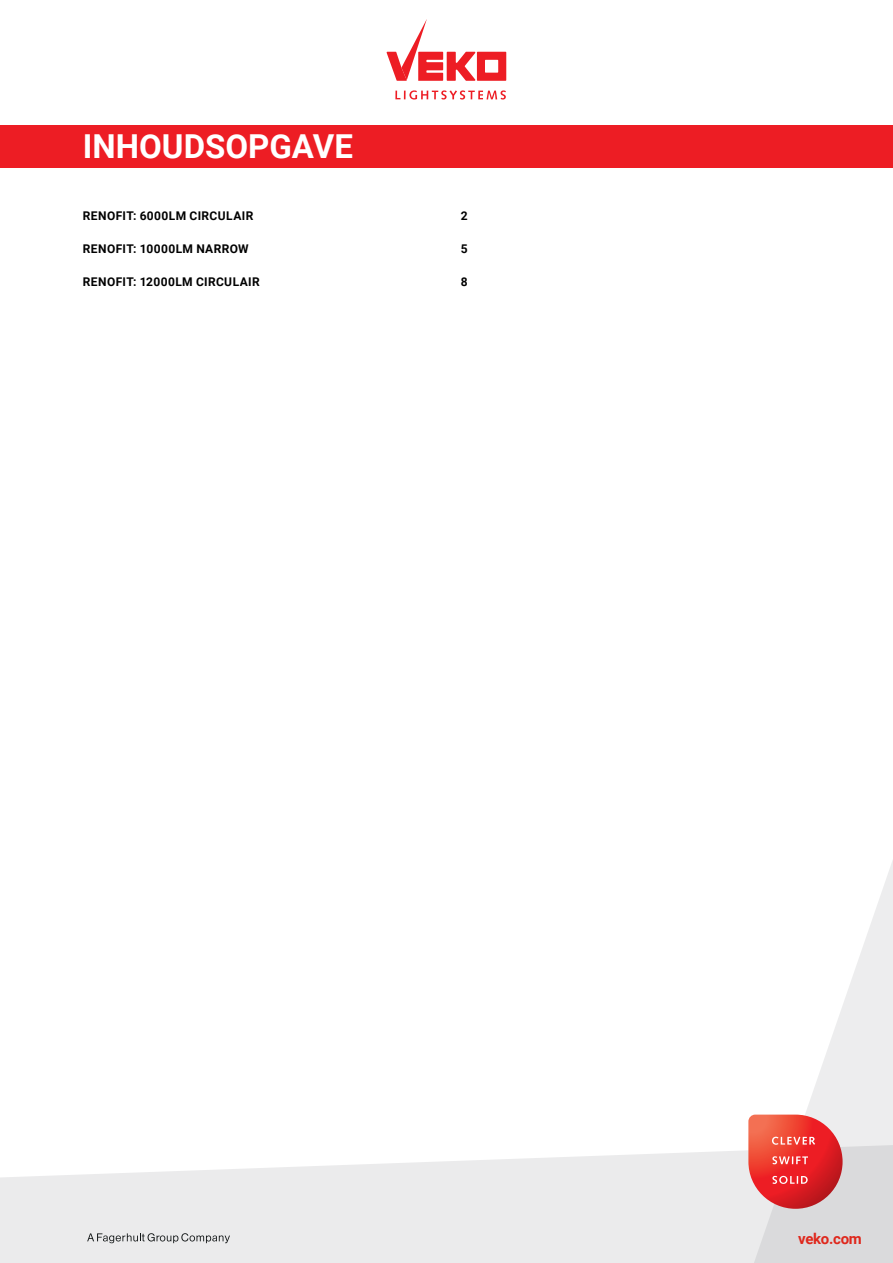
<style>
.page{position:relative;width:893px;height:1263px;background:#fff}
.page>*{position:absolute;margin:0;border:0;box-sizing:border-box;transform-origin:0 0}
.t1{font:700 33px "Roboto";color:#fff}
.t2{font:700 15px "Roboto";letter-spacing:-.02em;color:#df271c}
.t3{font:700 12px "Roboto";letter-spacing:.03em;color:#000101}
</style>
<div class="page">
<svg style="left:0;top:1150px;width:748px;height:113px;background:#ededee"></svg>
<svg style="left:748px;top:860px;width:145px;height:403px"></svg>
<svg style="left:395px;top:90px;width:111px;height:10px"></svg>
<svg style="left:386px;top:19px;width:120px;height:62px"></svg>
<svg style="left:748px;top:1114px;width:94px;height:95px;background:#e65653"></svg>
<svg style="left:87px;top:1233px;width:143px;height:10px"></svg>
<div style="left:0;top:125px;width:893px;height:43px;background:#ed1d24"></div>
<h1 class="t1" style="left:83px;top:123px;width:272px">INHOUDSOPGAVE</h1>
<p class="t3" style="left:83px;top:207px;width:172px">RENOFIT: 6000LM CIRCULAIR</p>
<p class="t3" style="left:461px;top:207px;width:8px">2</p>
<p class="t3" style="left:83px;top:240px;width:167px">RENOFIT: 10000LM NARROW</p>
<p class="t3" style="left:461px;top:240px;width:8px">5</p>
<p class="t3" style="left:83px;top:273px;width:178px">RENOFIT: 12000LM CIRCULAIR</p>
<p class="t3" style="left:461px;top:273px;width:8px">8</p>
<p class="t2" style="left:798px;top:1228px;width:65px">veko.com</p>
</div>
